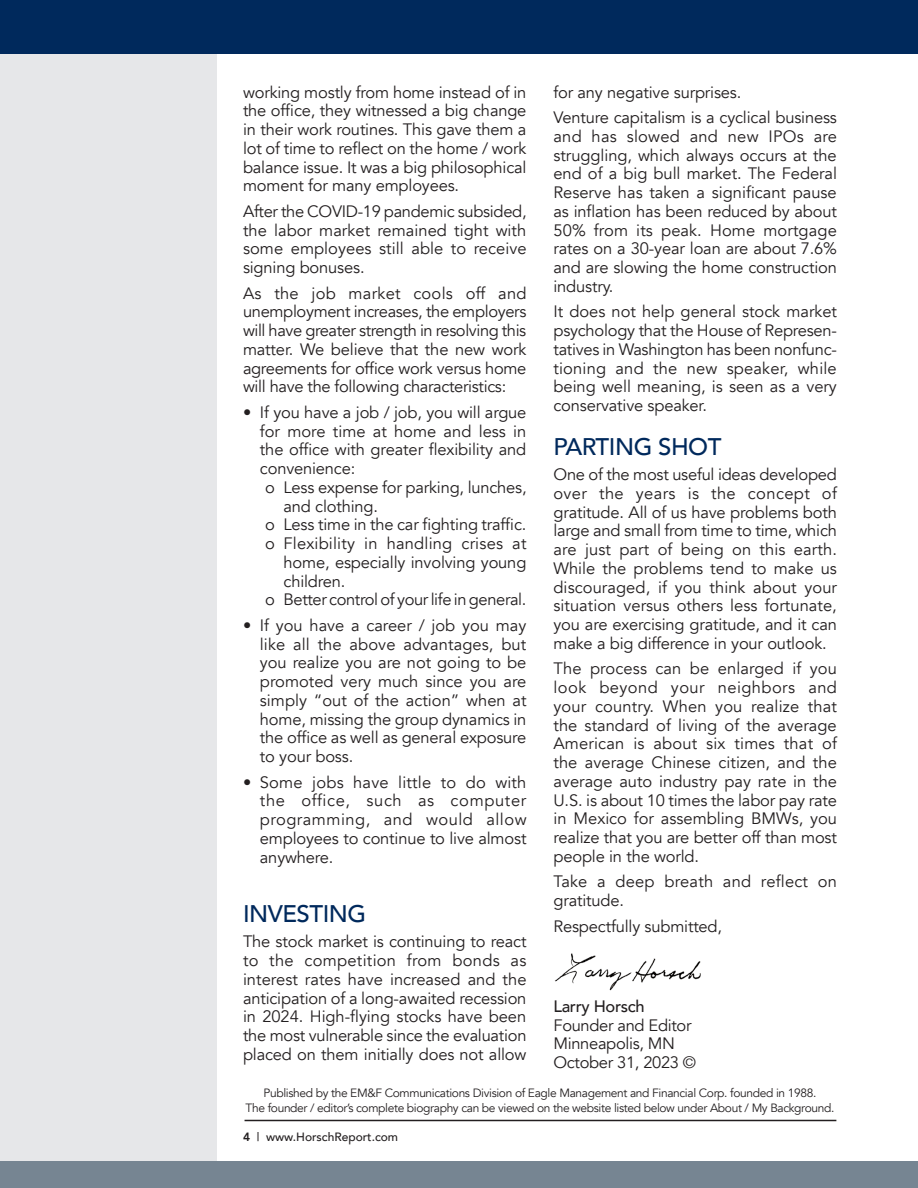
<style>
.page{position:relative;width:918px;height:1188px;background:#fff}
.page>*{position:absolute;margin:0;border:0;box-sizing:border-box;transform-origin:0 0}
.Headline_feature{font:500 24px "Avenir";letter-spacing:-.02em;color:#00295c}
.Headline_feature-2{font:16.5px/18.8px "Avenir";letter-spacing:-.01em;color:#231f20;text-align:justify}
.Headline_feature-3{font:16.5px/18.8px "Avenir";letter-spacing:.015em;color:#231f20}
.Headline_feature-4{font:500 16.5px "Avenir";letter-spacing:-.02em;color:#231f20}
.Headline_feature-5{font:12px "Avenir";letter-spacing:-.03em;color:#231f20}
.t1{font:500 12px "Avenir";color:#231f20}
.s1{font-weight:800}
</style>
<div class="page">
<div style="left:0;top:33px;width:216px;height:1141px;background:#e6e7e9"></div>
<div style="left:0;top:0;width:918px;height:54px;background:#00295c"></div>
<div style="left:0;top:1161px;width:918px;height:27px;background:#768592"></div>
<hr style="left:245px;top:1120px;width:591px;height:1px;background:#231f20">
<img style="left:555px;top:953px;width:146px;height:38px">
<p class="Headline_feature-2" style="left:243px;top:83px;width:285px">working mostly from home instead of in the office, they witnessed a big change in their work routines. This gave them a lot of time to reflect on the home / work balance issue. It was a big philosophical moment for many employees.</p>
<p class="Headline_feature-2" style="left:243px;top:202px;width:285px">After the COVID-19 pandemic subsided, the labor market remained tight with some employees still able to receive signing bonuses.</p>
<p class="Headline_feature-2" style="left:243px;top:284px;width:285px">As the job market cools off and unemployment increases, the employers will have greater strength in resolving this matter. We believe that the new work agreements for office work versus home will have the following characteristics:</p>
<p class="Headline_feature-2" style="left:260px;top:403px;width:268px;text-indent:-17px">• If you have a job / job, you will argue for more time at home and less in the office with greater flexibility and convenience:</p>
<p class="Headline_feature-2" style="left:284px;top:478px;width:245px;text-indent:-18px">o Less expense for parking, lunches, and clothing.</p>
<p class="Headline_feature-2" style="left:265px;top:515px;width:263px">o Less time in the car fighting traffic.</p>
<p class="Headline_feature-2" style="left:284px;top:534px;width:244px;text-indent:-18px">o Flexibility in handling crises at home, especially involving young children.</p>
<p class="Headline_feature-2" style="left:265px;top:590px;width:263px">o Better control of your life in general.</p>
<p class="Headline_feature-2" style="left:260px;top:616px;width:268px;text-indent:-17px">• If you have a career / job you may like all the above advantages, but you realize you are not going to be promoted very much since you are simply “out of the action” when at home, missing the group dynamics in the office as well as general exposure to your boss.</p>
<p class="Headline_feature-2" style="left:260px;top:773px;width:268px;text-indent:-17px">• Some jobs have little to do with the office, such as computer programming, and would allow employees to continue to live almost anywhere.</p>
<p class="Headline_feature" style="left:243px;top:893px;width:125px">INVESTING</p>
<p class="Headline_feature-2" style="left:243px;top:932px;width:285px">The stock market is continuing to react to the competition from bonds as interest rates have increased and the anticipation of a long-awaited recession in 2024. High-flying stocks have been the most vulnerable since the evaluation placed on them initially does not allow</p>
<p class="Headline_feature-2" style="left:554px;top:83px;width:189px">for any negative surprises.</p>
<p class="Headline_feature-2" style="left:554px;top:108px;width:285px">Venture capitalism is a cyclical business and has slowed and new IPOs are struggling, which always occurs at the end of a big bull market. The Federal Reserve has taken a significant pause as inflation has been reduced by about 50% from its peak. Home mortgage rates on a 30-year loan are about 7.6% and are slowing the home construction industry.</p>
<p class="Headline_feature-2" style="left:554px;top:302px;width:285px">It does not help general stock market psychology that the House of Represen&shy;tatives in Washington has been nonfunc&shy;tioning and the new speaker, while being well meaning, is seen as a very conservative speaker.</p>
<p class="Headline_feature" style="left:554px;top:425px;width:170px">PARTING SHOT</p>
<p class="Headline_feature-2" style="left:554px;top:465px;width:285px">One of the most useful ideas developed over the years is the concept of gratitude. All of us have problems both large and small from time to time, which are just part of being on this earth.<br>While the problems tend to make us discouraged, if you think about your situation versus others less fortunate, you are exercising gratitude, and it can make a big difference in your outlook.</p>
<p class="Headline_feature-2" style="left:554px;top:659px;width:285px">The process can be enlarged if you look beyond your neighbors and your country. When you realize that the standard of living of the average American is about six times that of the average Chinese citizen, and the average auto industry pay rate in the U.S. is about 10 times the labor pay rate in Mexico for assembling BMWs, you realize that you are better off than most people in the world.</p>
<p class="Headline_feature-3" style="left:554px;top:872px;width:285px">Take a deep breath and reflect on gratitude.</p>
<p class="Headline_feature-2" style="left:554px;top:917px;width:170px">Respectfully submitted,</p>
<p class="Headline_feature-4" style="left:554px;top:992px;width:93px">Larry Horsch</p>
<p class="Headline_feature-2" style="left:554px;top:1016px;width:139px">Founder and Editor</p>
<p class="Headline_feature-2" style="left:554px;top:1034px;width:123px">Minneapolis, MN</p>
<p class="Headline_feature-2" style="left:554px;top:1053px;width:144px">October 31, 2023 ©</p>
<p class="Headline_feature-5" style="left:264px;top:1086px;width:554px">Published by the EM&amp;F Communications Division of Eagle Management and Financial Corp. founded in 1988.</p>
<p class="Headline_feature-5" style="left:246px;top:1101px;width:590px">The founder / editor’s complete biography can be viewed on the website listed below under About / My Background.</p>
<p class="t1" style="left:243px;top:1126px;width:157px"><span class="s1">4</span> | www.HorschReport.com</p>
</div>
